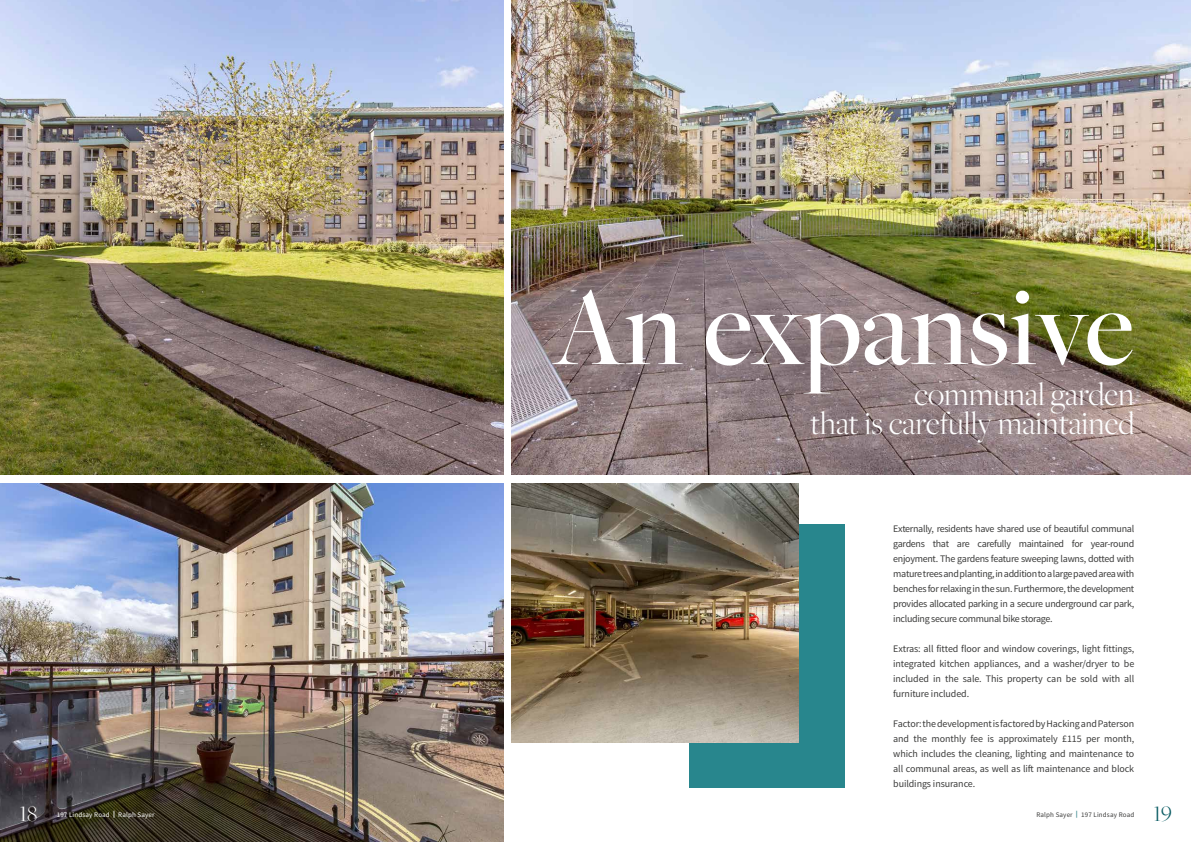
<style>
.page{position:relative;width:1191px;height:842px;background:#fff}
.page>*{position:absolute;margin:0;border:0;box-sizing:border-box;transform-origin:0 0}
.t1{font:500 116.4px "Freight Big Pro";color:#fff}
.t2{font:300 34px/29px "Freight Big Pro";color:#fff;text-align:right}
.t3{font:300 23px "Freight Big Pro";color:#fff}
.t4{font:300 23px "Freight Big Pro";color:#095b63}
.t5{font:10px/15px "Source Sans Pro";letter-spacing:-.01em;color:#3c3c3b;text-align:justify}
.t6{font:7px "Source Sans Pro";letter-spacing:.02em;color:#fff}
.t7{font:7px "Source Sans Pro";letter-spacing:.02em;color:#3c3c3b}
.s1{font-weight:900}
.s2{font-weight:900;color:#499197}
</style>
<div class="page">
<div style="left:689px;top:524px;width:156px;height:263px;background:#28868d"></div>
<img style="left:0;top:0;width:503px;height:475px">
<img style="left:512px;top:0;width:679px;height:475px">
<img style="left:512px;top:483px;width:286px;height:260px">
<img style="left:0;top:483px;width:503px;height:359px">
<h1 class="t1" style="left:552px;top:251px;width:583px">An expansive</h1>
<h2 class="t2" style="left:810px;top:379px;width:326px">communal garden<br>that is carefully maintained</h2>
<p class="t5" style="left:893px;top:521px;width:242px">Externally, residents have shared use of beautiful communal gardens that are carefully maintained for year-round enjoyment. The gardens feature sweeping lawns, dotted with mature trees and planting, in addition to a large paved area with benches for relaxing in the sun. Furthermore, the development provides allocated parking in a secure underground car park, including secure communal bike storage.</p>
<p class="t5" style="left:893px;top:641px;width:242px">Extras: all fitted floor and window coverings, light fittings, integrated kitchen appliances, and a washer/dryer to be included in the sale. This property can be sold with all furniture included.</p>
<p class="t5" style="left:893px;top:716px;width:242px">Factor: the development is factored by Hacking and Paterson and the monthly fee is approximately £115 per month, which includes the cleaning, lighting and maintenance to all communal areas, as well as lift maintenance and block buildings insurance.</p>
<h3 class="t3" style="left:19px;top:798px;width:19px">18</h3>
<p class="t6" style="left:57px;top:810px;width:99px">197 Lindsay Road <span class="s1">|</span> Ralph Sayer</p>
<p class="t7" style="left:1036px;top:810px;width:99px">Ralph Sayer <span class="s2">|</span> 197 Lindsay Road</p>
<h3 class="t4" style="left:1153px;top:798px;width:20px">19</h3>
</div>
